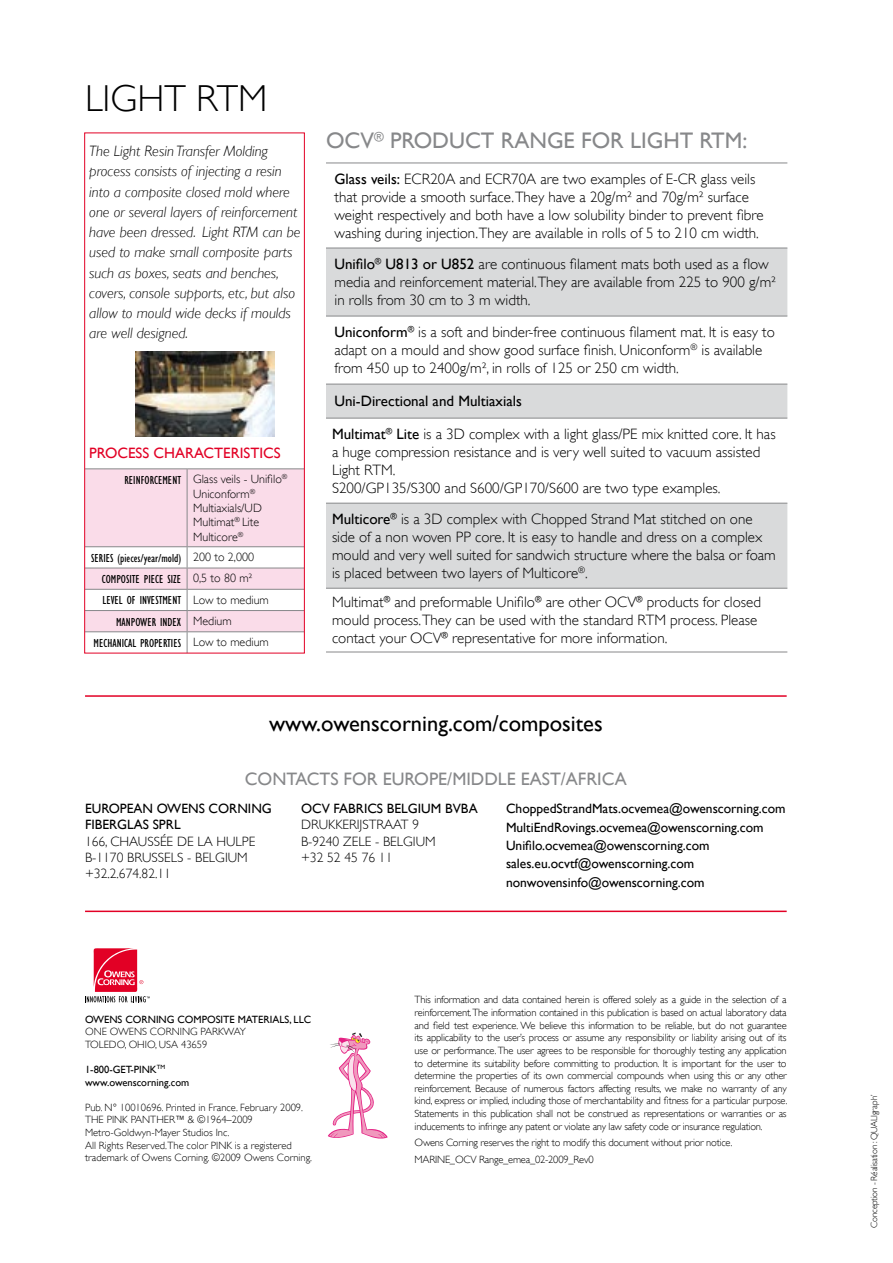
<style>
.page{position:relative;width:893px;height:1263px;background:#fff}
.page>*{position:absolute;margin:0;border:0;box-sizing:border-box;transform-origin:0 0}
.t1{font:300 37.5px "Gill Sans";color:#000}
.t2{font:22.5px "Gill Sans";color:#000}
.t3{font:22.5px "Gill Sans";color:#87888a}
.t4{font:18px "Gill Sans";color:#87888a}
.t5{font:300 15px/18px "Gill Sans";color:#000}
.t6{font:italic 300 15px/20.2px "Gill Sans";color:#000}
.t7{font:15px "Gill Sans";color:#e20025}
.t8{font:13.5px/18.3px "Gill Sans";color:#000}
.t9{font:300 13.5px/16.2px "Gill Sans";color:#000}
.t10{font:condensed 12px "Gill Sans";color:#000}
.t11{font:300 12px/14.4px "Gill Sans";color:#000}
.t12{font:300 10.5px/12.6px "Gill Sans";color:#000}
.t13{font:300 10.5px/16.8px "Gill Sans";letter-spacing:-.02em;color:#000}
.t14{font:10.5px/12.6px "Gill Sans";color:#000}
.t15{font:300 9px "Gill Sans";letter-spacing:-.02em;color:#000}
.s1{font-weight:400;font-stretch:condensed}
.s2{font-weight:300;font-stretch:normal}
.s3{font-weight:400}
</style>
<div class="page">
<hr style="left:85px;top:468px;width:102px;height:1px;background:#87888a">
<hr style="left:187px;top:468px;width:117px;height:1px;background:#87888a">
<svg style="left:86px;top:469px;width:217px;height:182px"></svg>
<div style="left:84px;top:133px;width:221px;height:520px;border:1px solid #e20025"></div>
<hr style="left:85px;top:910px;width:702px;height:2px;background:#e20025">
<hr style="left:85px;top:695px;width:702px;height:2px;background:#e20025">
<img style="left:136px;top:351px;width:139px;height:86px">
<svg style="left:326px;top:247px;width:461px;height:405px"></svg>
<svg style="left:326px;top:249px;width:461px;height:339px;fill:#d9dadb"></svg>
<hr style="left:326px;top:163px;width:461px;height:1px;background:#87888a">
<hr style="left:326px;top:248px;width:461px;height:1px;background:#87888a">
<hr style="left:326px;top:316px;width:461px;height:1px;background:#87888a">
<hr style="left:326px;top:384px;width:461px;height:1px;background:#87888a">
<hr style="left:326px;top:418px;width:461px;height:1px;background:#87888a">
<hr style="left:326px;top:503px;width:461px;height:1px;background:#87888a">
<hr style="left:326px;top:588px;width:461px;height:1px;background:#87888a">
<hr style="left:326px;top:652px;width:461px;height:1px;background:#87888a">
<svg style="left:85px;top:948px;width:65px;height:54px"></svg>
<svg style="left:328px;top:1032px;width:60px;height:106px"></svg>
<h1 class="t1" style="left:85px;top:77px;width:184px">LIGHt RTM</h1>
<p class="t6" style="left:89px;top:141px;width:213px">The Light Resin Transfer Molding process consists of injecting a resin into a composite closed mold where one or several layers of reinforcement have been dressed. Light RTM can be used to make small composite parts such as boxes, seats and benches, covers, console supports, etc, but also allow to mould wide decks if moulds are well designed.</p>
<p class="t7" style="left:89px;top:444px;width:193px">Process characteristics</p>
<p class="t11" style="left:193px;top:472px;width:96px;text-indent:-69px"><span class="s1">REINFORCEMENT</span> Glass veils - Unifilo<sup>®<br></sup>Uniconform<sup>®<br></sup>Multiaxials/UD<br>Multimat<sup>®</sup> Lite<br>Multicore<sup>®</sup></p>
<p class="t10" style="left:91px;top:551px;width:164px">SERIES (PIECES/YEAR/MOLD) <span class="s2">200 to 2,000</span></p>
<p class="t10" style="left:102px;top:573px;width:152px">COMPOSITE PIECE SIZE <span class="s2">0,5 to 80 m²</span></p>
<p class="t10" style="left:103px;top:594px;width:168px">LEVEL OF INVESTMENT <span class="s2">Low to medium</span></p>
<p class="t10" style="left:116px;top:615px;width:117px">MANPOWER INDEX <span class="s2">Medium</span></p>
<p class="t10" style="left:94px;top:636px;width:177px">MECHANICAL PROPERTIES <span class="s2">Low to medium</span></p>
<h2 class="t3" style="left:326px;top:127px;width:423px">OCV<sup>®</sup> product range for Light RTM:</h2>
<p class="t5" style="left:334px;top:170px;width:431px"><span class="s3">Glass veils:</span> ECR20A and ECR70A are two examples of E-CR glass veils that provide a smooth surface.They have a 20g/m² and 70g/m² surface weight respectively and both have a low solubility binder to prevent fibre washing during injection.They are available in rolls of 5 to 210 cm width.</p>
<p class="t5" style="left:334px;top:255px;width:443px"><span class="s3">Unifilo</span><sup>®</sup> <span class="s3">U813 or U852</span> are continuous filament mats both used as a flow media and reinforcement material.They are available from 225 to 900 g/m² in rolls from 30 cm to 3 m width.</p>
<p class="t5" style="left:334px;top:323px;width:442px"><span class="s3">Uniconform</span><sup>®</sup> is a soft and binder-free continuous filament mat. It is easy to adapt on a mould and show good surface finish. Uniconform<sup>®</sup> is available from 450 up to 2400g/m², in rolls of 125 or 250 cm width.</p>
<p class="t5" style="left:332px;top:385px;width:445px;line-height:32.5px"><span class="s3">Uni-Directional and Multiaxials<br>Multimat</span><sup>®</sup> <span class="s3">Lite</span> is a 3D complex with a light glass/PE mix knitted core. It has</p>
<p class="t5" style="left:332px;top:443px;width:430px">a huge compression resistance and is very well suited to vacuum assisted<br>Light RTM.<br>S200/GP135/S300 and S600/GP170/S600 are two type examples.</p>
<p class="t5" style="left:332px;top:510px;width:445px"><span class="s3">Multicore</span><sup>®</sup> is a 3D complex with Chopped Strand Mat stitched on one side of a non woven PP core. It is easy to handle and dress on a complex mould and very well suited for sandwich structure where the balsa or foam is placed between two layers of Multicore<sup>®</sup>.</p>
<p class="t5" style="left:332px;top:593px;width:430px">Multimat<sup>®</sup> and preformable Unifilo<sup>®</sup> are other OCV<sup>®</sup> products for closed mould process.They can be used with the standard RTM process. Please contact your OCV<sup>®</sup> representative for more information.</p>
<h2 class="t2" style="left:269px;top:710px;width:335px">www.owenscorning.com/composites</h2>
<p class="t4" style="left:245px;top:768px;width:287px">Contacts for Europe/MIDD LE EAST</p>
<p class="t4" style="left:561px;top:768px;width:17px">/AFRICA</p>
<p class="t8" style="left:85px;top:799px;width:10px">EURO</p>
<p class="t8" style="left:120px;top:799px;width:16px">PEAN</p>
<p class="t8" style="left:157px;top:799px;width:33px">OWENS</p>
<p class="t8" style="left:209px;top:799px;width:10px">CORNING</p>
<p class="t8" style="left:85px;top:815px;width:8px">FIBERG</p>
<p class="t8" style="left:127px;top:815px;width:55px">LAS SPRL</p>
<p class="t9" style="left:85px;top:833px;width:172px">166, CHAUSSÉE DE LA HULPE<br>B-1170 BRUSSELS - BELGIUM +32.2.674.82.11</p>
<p class="t8" style="left:301px;top:799px;width:41px">OC V FABRICS</p>
<p class="t8" style="left:387px;top:799px;width:83px">BELGIU M BVBA</p>
<p class="t9" style="left:301px;top:817px;width:136px">DRUKKERIJSTRAAT 9<br>B-9240 ZELE - BELGIUM +32 52 45 76 11</p>
<p class="t8" style="left:506px;top:799px;width:281px">ChoppedStrandMats.ocvemea@owenscorning.com MultiEndRovings.ocvemea@owenscorning.com Unifilo.ocvemea@owenscorning.com sales.eu.ocvtf@owenscorning.com nonwovensinfo@owenscorning.com</p>
<p class="t14" style="left:85px;top:1012px;width:26px">OWENS</p>
<p class="t14" style="left:125px;top:1012px;width:8px">CORNING</p>
<p class="t14" style="left:178px;top:1012px;width:37px">COMPOSITE</p>
<p class="t14" style="left:238px;top:1012px;width:15px">MATERIA</p>
<p class="t14" style="left:279px;top:1012px;width:32px">LS, LLC</p>
<p class="t12" style="left:85px;top:1025px;width:156px">ON E OWENS CORN IN G PARKWAY<br>TOLEDO, OHIO, USA 43659</p>
<p class="t14" style="left:85px;top:1063px;width:106px">1-800-GET-PINK<sup>TM </sup>www.owenscorning.com</p>
<p class="t12" style="left:85px;top:1101px;width:228px">Pub. N° 10010696. Printed in France. February 2009.<br>THE PINK PANTHER™ &amp; ©1964–2009<br>Metro-Goldwyn-Mayer Studios Inc.<br>All Rights Reserved.The color PIN K is a registered trademark of Owens Corning. ©2009 Owens Corning.</p>
<p class="t12" style="left:415px;top:994px;width:374px;text-align:justify">This information and data contained herein is offered solely as a guide in the selection of a reinforcement.The information contained in this publication is based on actual laboratory data and field test experience. We believe this information to be reliable, but do not guarantee its applicability to the user’s process or assume any responsibility or liability arising out of its use or performance. The user agrees to be responsible for thoroughly testing any application to determine its suitability before committing to production. It is important for the user to determine the properties of its own commercial compounds when using this or any other reinforcement. Because of numerous factors affecting results, we make no warranty of any kind, express or implied, including those of merchantability and fitness for a particular purpose.<br>Statements in this publication shall not be construed as representations or warranties or as inducements to infringe any patent or violate any law safety code or insurance regulation.</p>
<p class="t13" style="left:415px;top:1134px;width:319px">Owens Corning reserves the right to modify this document without prior notice.<br>MARIN E_OCV Range_emea_02-2009_Rev0</p>
<p class="t15" style="left:869px;top:1228px;width:135px;rotate:-90deg">Conception - Réalisation : QUALIgraph’</p>
</div>
